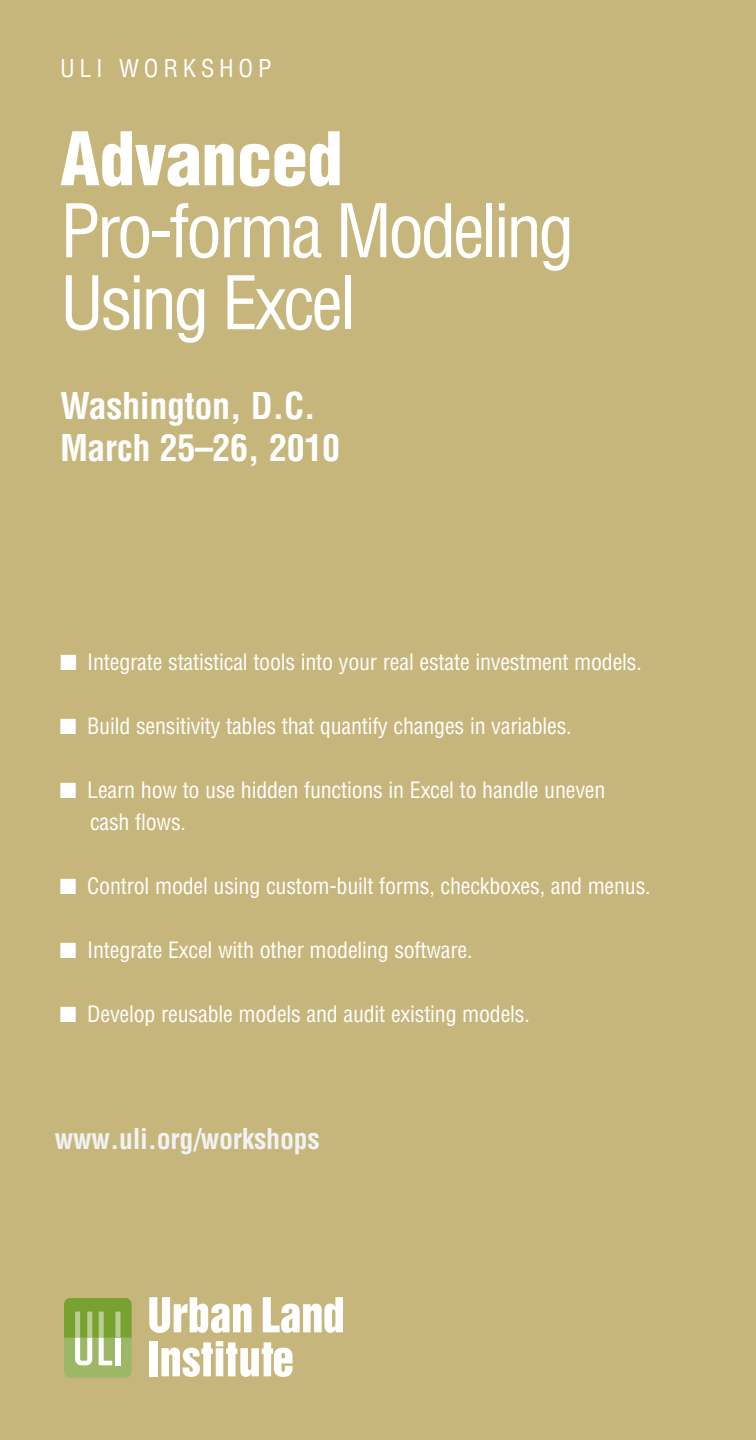
<style>
.page{position:relative;width:756px;height:1440px;background:#c7b67c}
.page>*{position:absolute;margin:0;border:0;box-sizing:border-box;transform-origin:0 0}
.t1{font:condensed 72px/72px "Helvetica LT Std";letter-spacing:-.05em;color:#fff}
.t2{font:900 condensed 72px "Helvetica LT Std";letter-spacing:-.01em;color:#fff}
.t3{font:700 condensed 36px/42px "Helvetica LT Std";letter-spacing:-.01em;color:#fff}
.t4{font:700 condensed 28px "Helvetica";letter-spacing:-.01em;color:#f1f2f3}
.t5{font:condensed 24px "Helvetica LT Std";letter-spacing:.2em;color:#fff}
.t6{font:condensed 22px/32px "Helvetica LT Std";letter-spacing:-.01em;color:#fff}
</style>
<div class="page">
<svg style="left:64px;top:1298px;width:68px;height:80px;background:#9cb967"></svg>
<svg style="left:149px;top:1297px;width:103px;height:36px"></svg>
<svg style="left:263px;top:1297px;width:80px;height:36px"></svg>
<div style="left:150px;top:1341px;width:8px;height:35px;background:#fff"></div>
<svg style="left:161px;top:1341px;width:131px;height:36px"></svg>
<p class="t5" style="left:60px;top:53px;width:213px">ULI WORKSHOP</p>
<h1 class="t2" style="left:60px;top:113px;width:284px">Advanced</h1>
<h1 class="t1" style="left:60px;top:195px;width:516px">Pro-forma Modeling<br>Using Excel</h1>
<h2 class="t3" style="left:60px;top:385px;width:282px">Washington, D.C.<br>March 25–26, 2010</h2>
<p class="t6" style="left:60px;top:645px;width:584px">■ Integrate statistical tools into your real estate investment models.</p>
<p class="t6" style="left:60px;top:709px;width:513px">■ Build sensitivity tables that quantify changes in variables.</p>
<p class="t6" style="left:90px;top:773px;width:517px;text-indent:-30px">■ Learn how to use hidden functions in Excel to handle uneven cash flows.</p>
<p class="t6" style="left:60px;top:869px;width:592px">■ Control model using custom-built forms, checkboxes, and menus.</p>
<p class="t6" style="left:60px;top:933px;width:414px">■ Integrate Excel with other modeling software.</p>
<p class="t6" style="left:60px;top:997px;width:472px">■ Develop reusable models and audit existing models.</p>
<p class="t4" style="left:55px;top:1121px;width:267px">www.uli.org/workshops</p>
</div>
